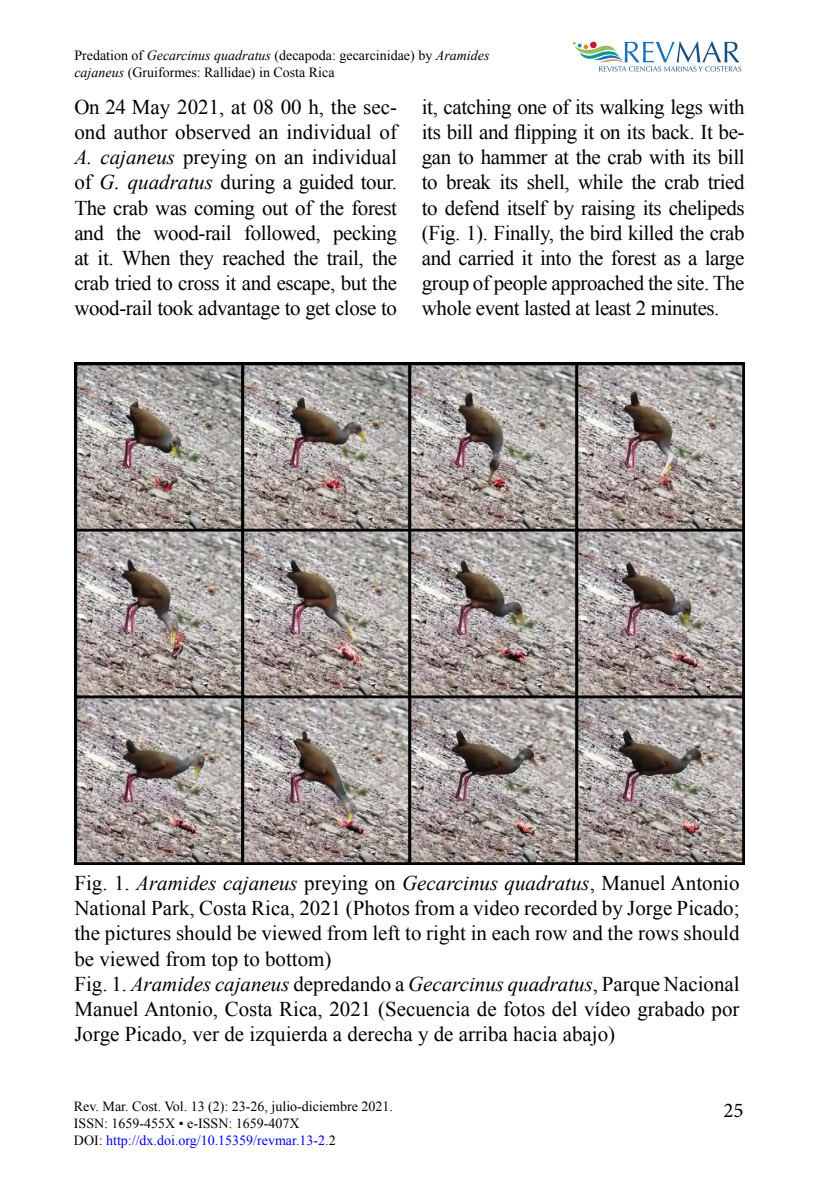
<style>
.page{position:relative;width:819px;height:1197px;background:#fff}
.page>*{position:absolute;margin:0;border:0;box-sizing:border-box;transform-origin:0 0}
.t1{font:21px/25.2px "Times New Roman";color:#000;text-align:justify}
.t2{font:21px "Minion Pro";color:#000}
.t3{font:14px/16.8px "Times New Roman";color:#000}
.s1{font-style:italic}
.s2{color:#00f}
</style>
<div class="page">
<svg style="left:573px;top:41px;width:168px;height:31px"></svg>
<img style="left:74px;top:362px;width:671px;height:503px">
<p class="t3" style="left:74px;top:47px;width:417px">Predation of <span class="s1">Gecarcinus quadratus</span> (decapoda: gecarcinidae) by <span class="s1">Aramides cajaneus</span> (Gruiformes: Rallidae) in Costa Rica</p>
<p class="t1" style="left:74px;top:94px;width:324px">On 24 May 2021, at 08 00 h, the sec&shy;ond author observed an individual of <span class="s1">A. cajaneus</span> preying on an individual of <span class="s1">G. quadratus</span> during a guided tour.<br>The crab was coming out of the forest and the wood-rail followed, pecking at it. When they reached the trail, the crab tried to cross it and escape, but the wood-rail took advantage to get close to</p>
<p class="t1" style="left:422px;top:94px;width:324px">it, catching one of its walking legs with its bill and flipping it on its back. It be&shy;gan to hammer at the crab with its bill to break its shell, while the crab tried to defend itself by raising its chelipeds (Fig. 1). Finally, the bird killed the crab and carried it into the forest as a large group of people approached the site. The whole event lasted at least 2 minutes.</p>
<p class="t1" style="left:74px;top:870px;width:667px;text-align:left">Fig. 1. <span class="s1">Aramides cajaneus</span> preying on <span class="s1">Gecarcinus quadratus</span>, Manuel Antonio National Park, Costa Rica, 2021 (Photos from a video recorded by Jorge Picado; the pictures should be viewed from left to right in each row and the rows should be viewed from top to bottom)<br>Fig. 1. <span class="s1">Aramides cajaneus</span> depredando a <span class="s1">Gecarcinus quadratus</span>, Parque Nacional Manuel Antonio, Costa Rica, 2021 (Secuencia de fotos del vídeo grabado por Jorge Picado, ver de izquierda a derecha y de arriba hacia abajo)</p>
<p class="t3" style="left:74px;top:1098px;width:321px">Rev. Mar. Cost. Vol. 13 (2): 23-26, julio-diciembre 2021.<br>ISSN: 1659-455X • e-ISSN: 1659-407X<br>DOI: <span class="s2">http://dx.doi.org/10.15359/revmar.13-2.</span>2</p>
<p class="t2" style="left:723px;top:1096px;width:22px">25</p>
</div>
